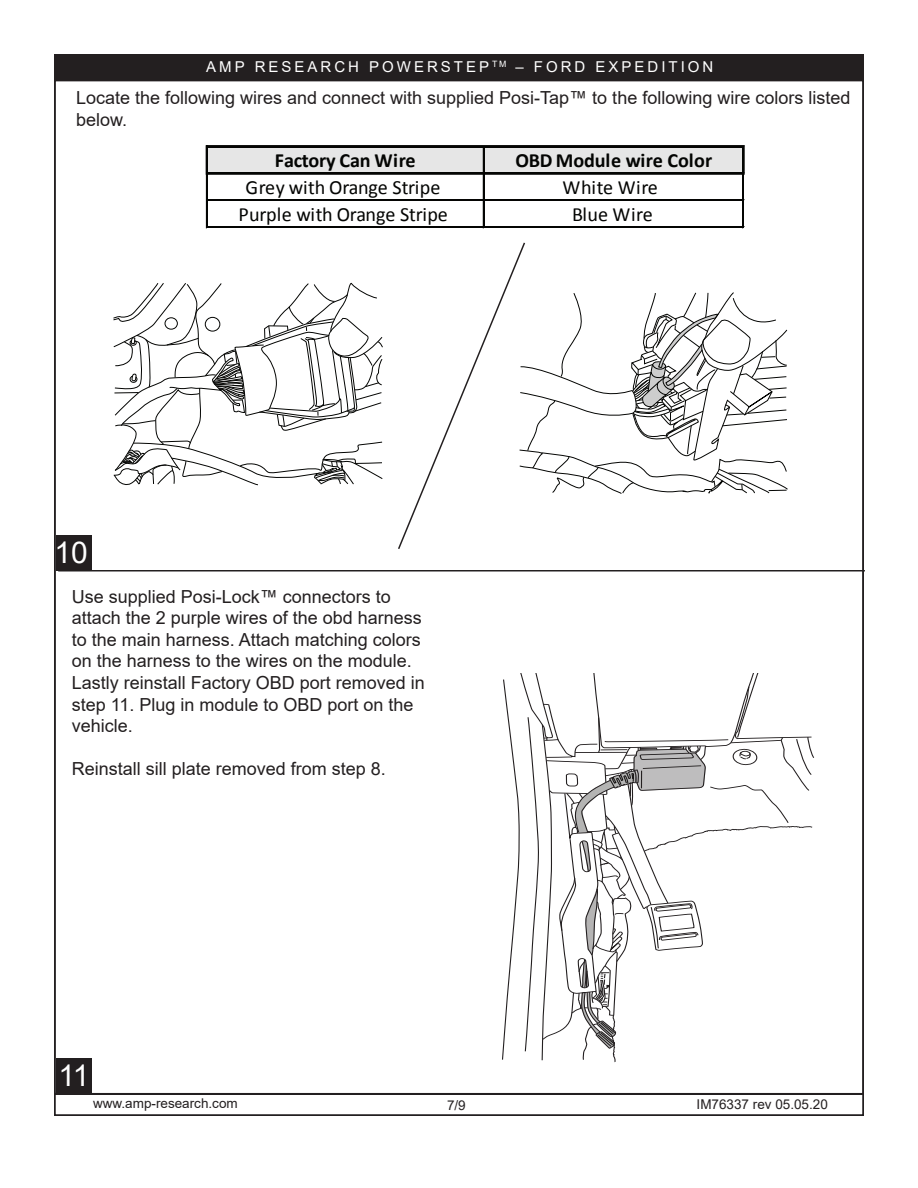
<style>
.page{position:relative;width:918px;height:1188px;background:#fff}
.page>*{position:absolute;margin:0;border:0;box-sizing:border-box;transform-origin:0 0}
.t1{font:30px "Arial";color:#fff}
.t2{font:20.1px "Calibri";letter-spacing:-.005em;color:#040503}
.t3{font:700 20.1px "Calibri";letter-spacing:-.005em;color:#040503}
.t4{font:20.1px "Calibri";letter-spacing:.02em;color:#040503}
.t5{font:18px/21.6px "Arial";color:#231f20}
.t6{font:15px "Arial";letter-spacing:.2em;color:#fff}
.t7{font:13.5px "Arial";color:#231f20}
</style>
<div class="page">
<div style="left:54px;top:55px;width:809px;height:26px;background:#231f20"></div>
<hr style="left:58px;top:570px;width:807px;height:2px;background:#231f20">
<div style="left:56px;top:535px;width:35px;height:36px;background:#231f20"></div>
<div style="left:57px;top:1058px;width:35px;height:36px;background:#231f20"></div>
<svg style="left:113px;top:282px;width:270px;height:204px"></svg>
<hr style="left:208px;top:199px;width:536px;height:1px;background:#040503">
<hr style="left:208px;top:200px;width:536px;height:1px;background:#040503">
<hr style="left:206px;top:146px;width:2px;height:82px;background:#040503">
<hr style="left:483px;top:147px;width:2px;height:81px;background:#040503">
<hr style="left:208px;top:226px;width:536px;height:1px;background:#040503">
<hr style="left:208px;top:227px;width:536px;height:1px;background:#040503">
<hr style="left:742px;top:147px;width:1px;height:81px;background:#040503">
<hr style="left:743px;top:147px;width:1px;height:81px;background:#040503">
<div style="left:208px;top:146px;width:536px;height:27px;background:#e6e6e6"></div>
<div style="left:207px;top:145px;width:538px;height:28px;border:1px solid #040503"></div>
<div style="left:206px;top:145px;width:539px;height:30px;border:1px solid #040503"></div>
<svg style="left:398px;top:242px;width:390px;height:307px"></svg>
<svg style="left:502px;top:674px;width:312px;height:388px"></svg>
<div style="left:54px;top:1094px;width:810px;height:22px;border:2px solid #231f20"></div>
<p class="t6" style="left:206px;top:56px;width:509px">AMP RESEARCH POWERSTEP <sup>TM</sup> – FORD EXPEDITION</p>
<p class="t5" style="left:76px;top:87px;width:776px">Locate the following wires and connect with supplied Posi-Tap™ to the following wire colors listed below.</p>
<h1 class="t1" style="left:58px;top:532px;width:35px">021 4</h1>
<p class="t3" style="left:275px;top:148px;width:142px">Factory Can Wire</p>
<p class="t3" style="left:516px;top:148px;width:198px">OBD Module wire Color</p>
<p class="t2" style="left:245px;top:175px;width:197px">Grey with Orange Stripe</p>
<p class="t4" style="left:563px;top:175px;width:97px">White Wire</p>
<p class="t2" style="left:239px;top:202px;width:211px">Purple with Orange Stripe</p>
<p class="t2" style="left:572px;top:202px;width:82px">Blue Wire</p>
<p class="t5" style="left:72px;top:585px;width:355px">Use supplied Posi-Lock™ connectors to attach the 2 purple wires of the obd harness to the main harness. Attach matching colors on the harness to the wires on the module.<br>Lastly reinstall Factory OBD port removed in step 11. Plug in module to OBD port on the vehicle.</p>
<p class="t5" style="left:72px;top:758px;width:316px">Reinstall sill plate removed from step 8.</p>
<h1 class="t1" style="left:58px;top:1054px;width:35px">1 124</h1>
<p class="t7" style="left:93px;top:1094px;width:146px">www.amp-research.com</p>
<p class="t7" style="left:447px;top:1096px;width:20px">7/9</p>
<p class="t7" style="left:697px;top:1095px;width:133px">IM76337 rev 05.05.20</p>
</div>
